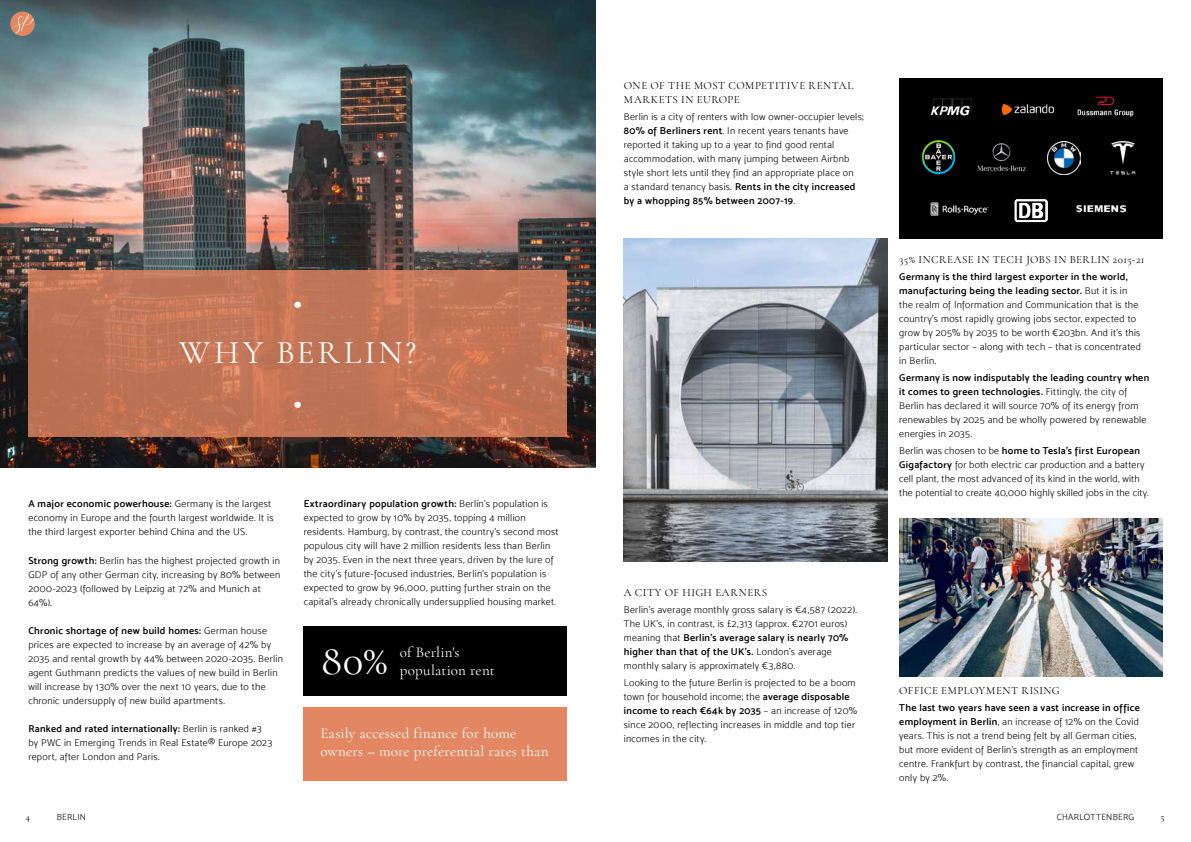
<style>
.page{position:relative;width:1191px;height:842px;background:#fff}
.page>*{position:absolute;margin:0;border:0;box-sizing:border-box;transform-origin:0 0}
.t1{font:43px "Cormorant Garamond";color:#fff}
.t2{font:33px/50.1px "Cormorant Garamond";letter-spacing:.1em;color:#fff;text-align:center}
.t3{font:15px/18px "Cormorant Garamond";letter-spacing:.01em;color:#fff}
.t4{font:11px/14px "Cormorant Garamond";letter-spacing:.045em;color:#000}
.t5{font:10px/14px "Mosk Light 300";letter-spacing:.03em;color:#000}
.t6{font:10px/14px "Mosk Semi Bold 600";letter-spacing:.035em;color:#000}
.t7{font:10px "Cormorant Garamond";color:#000}
.t8{font:9px "Mosk Light 300";letter-spacing:.035em;color:#000}
.s1{font-family:"Mosk Light 300"}
.s2{font-family:"Mosk Semi Bold 600"}
</style>
<div class="page">
<img style="left:0;top:0;width:595px;height:468px">
<svg style="left:28px;top:271px;width:538px;height:166px;background:#c17557"></svg>
<div style="left:899px;top:78px;width:263px;height:160px;background:#000"></div>
<img style="left:1047px;top:141px;width:33px;height:34px">
<img style="left:1076px;top:204px;width:49px;height:9px">
<img style="left:1014px;top:199px;width:33px;height:24px">
<img style="left:1109px;top:141px;width:27px;height:34px">
<img style="left:1002px;top:104px;width:51px;height:11px">
<img style="left:977px;top:143px;width:49px;height:29px">
<img style="left:930px;top:99px;width:41px;height:16px">
<img style="left:1077px;top:96px;width:57px;height:21px">
<img style="left:930px;top:202px;width:58px;height:14px">
<img style="left:624px;top:238px;width:263px;height:323px">
<img style="left:899px;top:518px;width:263px;height:159px">
<svg style="left:10px;top:12px;width:25px;height:24px"></svg>
<svg style="left:11px;top:14px;width:23px;height:20px"></svg>
<div style="left:303px;top:707px;width:264px;height:74px;background:#e28762"></div>
<img style="left:921px;top:140px;width:35px;height:35px">
<div style="left:303px;top:626px;width:264px;height:70px;background:#000"></div>
<h2 class="t2" style="left:179px;top:277px;width:238px">•<br>WHY BERLIN? •</h2>
<p class="t6" style="left:28px;top:497px;width:244px">A major economic powerhouse: <span class="s1">Germany is the largest</span></p>
<p class="t5" style="left:28px;top:511px;width:247px">economy in Europe and the fourth largest worldwide. It is the third largest exporter behind China and the US.</p>
<p class="t5" style="left:28px;top:553px;width:253px"><span class="s2">Strong growth:</span> Berlin has the highest projected growth in GDP of any other German city, increasing by 80% between 2000-2023 (followed by Leipzig at 72% and Munich at 64%).</p>
<p class="t6" style="left:28px;top:623px;width:240px">Chronic shortage of new build homes: <span class="s1">German house</span></p>
<p class="t5" style="left:28px;top:637px;width:256px">prices are expected to increase by an average of 42% by 2035 and rental growth by 44% between 2020-2035. Berlin agent Guthmann predicts the values of new build in Berlin will increase by 130% over the next 10 years, due to the chronic undersupply of new build apartments.</p>
<p class="t6" style="left:28px;top:721px;width:235px">Ranked and rated internationally: <span class="s1">Berlin is ranked #3</span></p>
<p class="t5" style="left:28px;top:735px;width:245px">by PWC in Emerging Trends in Real Estate® Europe 2023 report, after London and Paris.</p>
<p class="t6" style="left:304px;top:497px;width:246px">Extraordinary population growth: <span class="s1">Berlin’s population is</span></p>
<p class="t5" style="left:304px;top:511px;width:256px">expected to grow by 10% by 2035, topping 4 million residents. Hamburg, by contrast, the country’s second most populous city will have 2 million residents less than Berlin by 2035. Even in the next three years, driven by the lure of the city’s future-focused industries, Berlin’s population is expected to grow by 96,000, putting further strain on the capital’s already chronically undersupplied housing market.</p>
<h1 class="t1" style="left:321px;top:634px;width:68px">80%</h1>
<h3 class="t3" style="left:400px;top:643px;width:97px">of Berlin's population rent</h3>
<h3 class="t3" style="left:320px;top:724px;width:230px">Easily accessed finance for home owners – more preferential rates than</h3>
<p class="t4" style="left:624px;top:78px;width:231px">ONE OF THE MOST COMPETITIVE RENTAL<br>MARKETS IN EUROPE</p>
<p class="t5" style="left:624px;top:109px;width:241px">Berlin is a city of renters with low owner-occupier levels; <span class="s2">80% of Berliners rent</span>. In recent years tenants have reported it taking up to a year to find good rental accommodation, with many jumping between Airbnb style short lets until they find an appropriate place on</p>
<p class="t6" style="left:624px;top:179px;width:233px"><span class="s1">a standard tenancy basis.</span> Rents in the city increased by a whopping 85% between 2007-19<span class="s1">.</span></p>
<p class="t4" style="left:899px;top:253px;width:247px">35% INCREASE IN TECH JOBS IN BERLIN 2015-21</p>
<p class="t6" style="left:899px;top:269px;width:230px">Germany is the third largest exporter in the world, manufacturing being the leading sector. <span class="s1">But it is in</span></p>
<p class="t5" style="left:899px;top:298px;width:243px">the realm of Information and Communication that is the country’s most rapidly growing jobs sector, expected to grow by 205% by 2035 to be worth €203bn. And it’s this particular sector – along with tech – that is concentrated in Berlin.</p>
<p class="t6" style="left:899px;top:370px;width:251px">Germany is now indisputably the leading country when it comes to green technologies. <span class="s1">Fittingly, the city of</span></p>
<p class="t5" style="left:899px;top:398px;width:249px">Berlin has declared it will source 70% of its energy from renewables by 2025 and be wholly powered by renewable energies in 2035.</p>
<p class="t6" style="left:899px;top:443px;width:242px"><span class="s1">Berlin was chosen to be</span> home to Tesla’s first European</p>
<p class="t5" style="left:899px;top:457px;width:251px"><span class="s2">Gigafactory</span> for both electric car production and a battery cell plant, the most advanced of its kind in the world, with the potential to create 40,000 highly skilled jobs in the city.</p>
<p class="t4" style="left:624px;top:586px;width:145px">A CITY OF HIGH EARNERS</p>
<p class="t5" style="left:624px;top:603px;width:235px">Berlin’s average monthly gross salary is €4,587 (2022).<br>The UK’s, in contrast, is £2,313 (approx. €2701 euros)</p>
<p class="t6" style="left:624px;top:631px;width:226px"><span class="s1">meaning that</span> Berlin’s average salary is nearly 70% higher than that of the UK’s. <span class="s1">London’s average</span></p>
<p class="t5" style="left:624px;top:657px;width:233px;line-height:16.8px">monthly salary is approximately €3,880.<br>Looking to the future Berlin is projected to be a boom</p>
<p class="t5" style="left:624px;top:689px;width:227px">town for household income; the <span class="s2">average disposable</span></p>
<p class="t6" style="left:624px;top:703px;width:235px">income to reach €64k by 2035 <span class="s1">– an increase of 120%</span></p>
<p class="t5" style="left:624px;top:717px;width:233px">since 2000, reflecting increases in middle and top tier incomes in the city.</p>
<p class="t4" style="left:899px;top:683px;width:162px">OFFICE EMPLOYMENT RISING</p>
<p class="t6" style="left:899px;top:700px;width:242px">The last two years have seen a vast increase in office</p>
<p class="t5" style="left:899px;top:714px;width:241px"><span class="s2">employment in Berlin</span>, an increase of 12% on the Covid years. This is not a trend being felt by all German cities, but more evident of Berlin’s strength as an employment centre. Frankfurt by contrast, the financial capital, grew only by 2%.</p>
<p class="t7" style="left:25px;top:811px;width:6px">4</p>
<p class="t8" style="left:57px;top:812px;width:31px">BERLIN</p>
<p class="t8" style="left:1056px;top:812px;width:79px">CHARLOTTENBERG</p>
<p class="t7" style="left:1160px;top:811px;width:6px">5</p>
</div>
